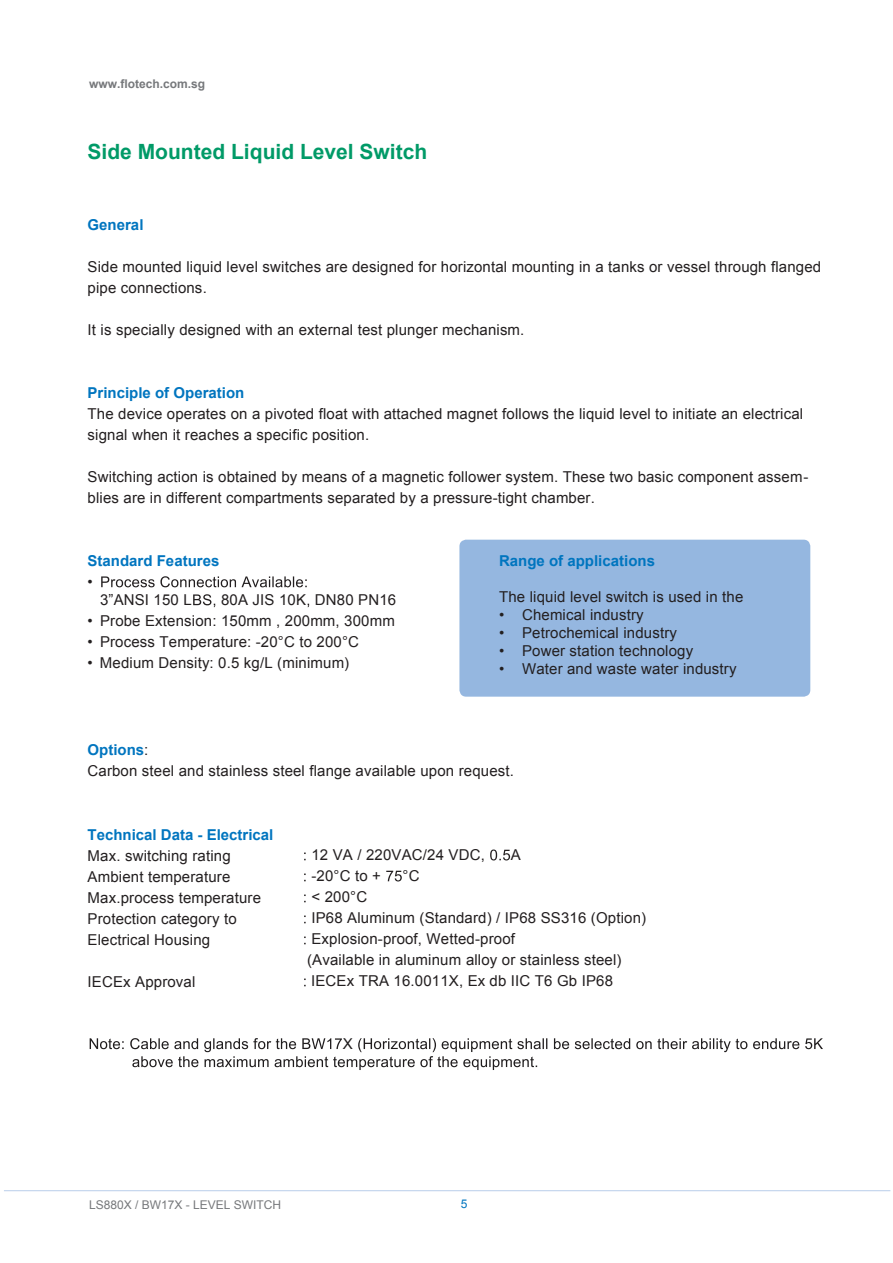
<style>
.page{position:relative;width:893px;height:1263px;background:#fff}
.page>*{position:absolute;margin:0;border:0;box-sizing:border-box;transform-origin:0 0}
.t1{font:700 21px "Arial";color:#009a67}
.t2{font:15px/21px "Arial";letter-spacing:.01em;color:#231f20}
.t3{font:700 15px "Arial";color:#0075bf}
.t4{font:15px "Arial";color:#201d1e}
.t5{font:12px "Arial";color:#76787b}
.t6{font:700 12px "Arial";color:#76787b}
.t7{font:12px "Arial";color:#0075bf}
.s1{font-weight:700;color:#0075bf}
</style>
<div class="page">
<hr style="left:4px;top:1190px;width:886px;height:1px;background:#b9ceea">
<svg style="left:101px;top:576px;width:206px;height:11px"></svg>
<svg style="left:193px;top:594px;width:22px;height:13px"></svg>
<div style="left:459px;top:540px;width:351px;height:157px;background:#95b7e0;border-radius:7px"></div>
<svg style="left:490px;top:849px;width:20px;height:11px"></svg>
<svg style="left:386px;top:871px;width:16px;height:10px"></svg>
<svg style="left:90px;top:1038px;width:733px;height:32px"></svg>
<p class="t6" style="left:89px;top:76px;width:118px">www.flotech.com.sg</p>
<h1 class="t1" style="left:88px;top:137px;width:341px">Side Mounted Liquid Level Switch</h1>
<p class="t3" style="left:88px;top:215px;width:57px">General</p>
<p class="t2" style="left:88px;top:257px;width:735px">Side mounted liquid level switches are designed for horizontal mounting in a tanks or vessel through flanged pipe connections.</p>
<p class="t2" style="left:88px;top:320px;width:438px">It is specially designed with an external test plunger mechanism.</p>
<p class="t3" style="left:88px;top:383px;width:158px">Principle of Operation</p>
<p class="t2" style="left:88px;top:404px;width:717px">The device operates on a pivoted float with attached magnet follows the liquid level to initiate an electrical signal when it reaches a specific position.</p>
<p class="t2" style="left:88px;top:467px;width:722px">Switching action is obtained by means of a magnetic follower system. These two basic component assem&shy;blies are in different compartments separated by a pressure-tight chamber.</p>
<p class="t3" style="left:88px;top:551px;width:133px">Standard Features</p>
<p class="t2" style="left:88px;top:572px;width:7px">•</p>
<p class="t2" style="left:100px;top:590px;width:93px">3”ANSI 150 L</p>
<p class="t2" style="left:221px;top:590px;width:177px">80A JIS 10K DN80 PN16</p>
<p class="t2" style="left:88px;top:611px;width:309px">• Probe Extension: 150mm , 200mm, 300mm</p>
<p class="t2" style="left:88px;top:632px;width:273px">• Process Temperature: -20°C to 200°C</p>
<p class="t2" style="left:88px;top:653px;width:263px">• Medium Density: 0.5 kg/L (minimum)</p>
<p class="t3" style="left:499px;top:551px;width:157px">Range of applications</p>
<p class="t2" style="left:499px;top:586px;width:246px">The liquid level switch is used in the</p>
<p class="t2" style="left:499px;top:604px;width:146px">• Chemical industry</p>
<p class="t2" style="left:499px;top:622px;width:179px">• Petrochemical industry</p>
<p class="t2" style="left:499px;top:640px;width:196px">• Power station technology</p>
<p class="t2" style="left:499px;top:658px;width:239px">• Water and waste water industry</p>
<p class="t2" style="left:88px;top:740px;width:428px"><span class="s1">Options</span>:<br>Carbon steel and stainless steel flange available upon request.</p>
<p class="t3" style="left:88px;top:824px;width:187px">Technical Data - Electrical</p>
<p class="t2" style="left:88px;top:845px;width:175px">Max. switching rating<br>Ambient temperature<br>Max.process temperature<br>Protection category to<br>Electrical Housing</p>
<p class="t2" style="left:311px;top:845px;width:175px">12 VA / 220VAC/24 VDC,</p>
<p class="t2" style="left:511px;top:845px;width:12px">A</p>
<p class="t2" style="left:311px;top:866px;width:71px">-20°C to +</p>
<p class="t2" style="left:403px;top:866px;width:18px">°C</p>
<p class="t2" style="left:307px;top:887px;width:341px">&lt; 200°C<br>IP68 Aluminum (Standard) / IP68 SS316 (Option)<br>Explosion-proof, Wetted-proof<br>(Available in aluminum alloy or stainless steel)</p>
<p class="t2" style="left:88px;top:971px;width:109px">IECEx Approval</p>
<p class="t2" style="left:311px;top:971px;width:303px">IECEx TRA 16.0011X, Ex db IIC T6 Gb IP68</p>
<p class="t4" style="left:343px;top:1034px;width:12px">X</p>
<p class="t5" style="left:89px;top:1197px;width:194px">LS880X / BW17X - LEVEL SWITCH</p>
<p class="t7" style="left:461px;top:1196px;width:8px">5</p>
</div>
